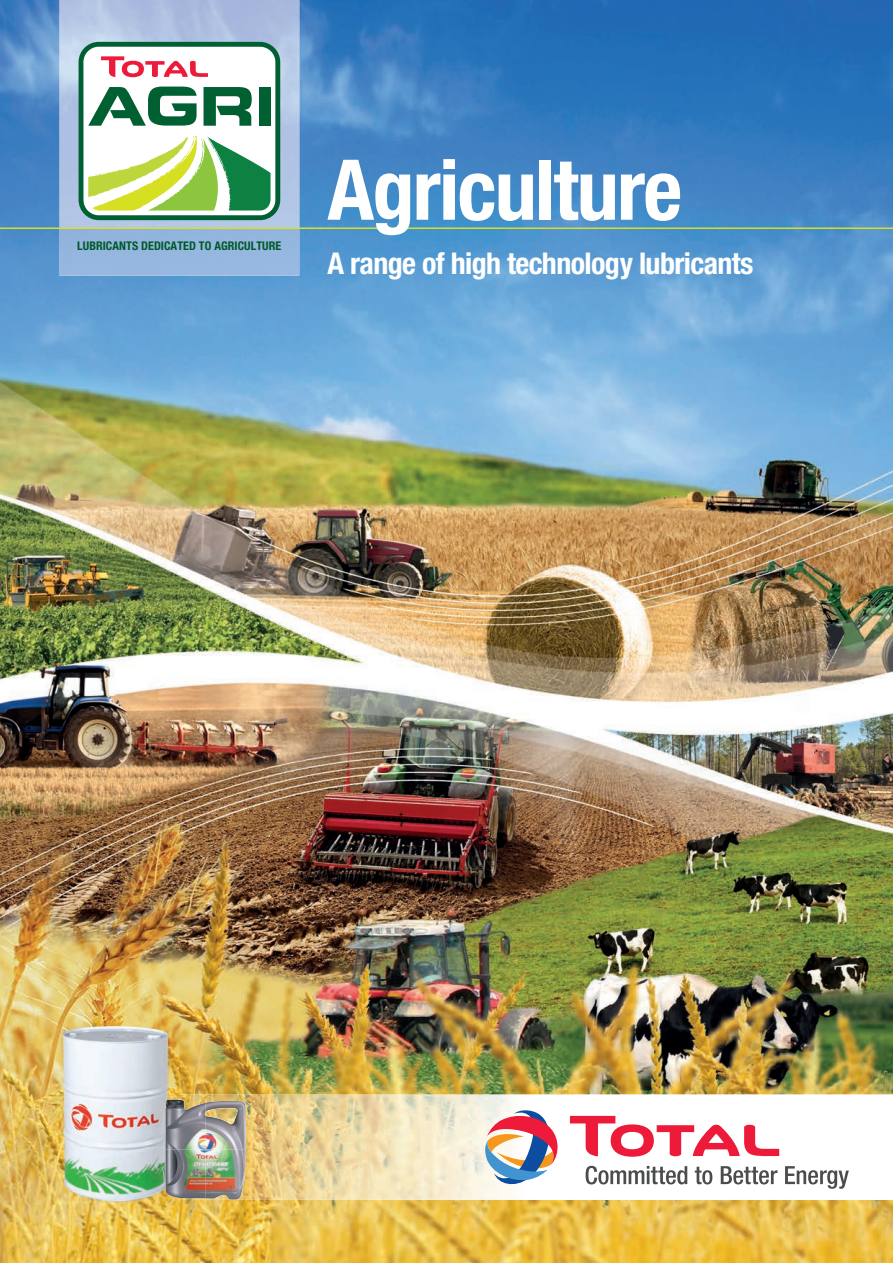
<style>
.page{position:relative;width:893px;height:1263px;background:#fff}
.page>*{position:absolute;margin:0;border:0;box-sizing:border-box;transform-origin:0 0}
.t1{font:700 condensed 84px "Helvetica Neue LT Std";letter-spacing:-.02em;color:#fff}
.t2{font:700 condensed 30px "Helvetica Neue LT Std";letter-spacing:-.02em;color:#fff}
.t3{font:700 condensed 12px "Helvetica Neue LT Std";letter-spacing:.005em;color:#005a2a}
</style>
<div class="page">
<img style="left:0;top:0;width:893px;height:1263px">
<img style="left:60px;top:0;width:239px;height:276px">
<svg style="left:79px;top:42px;width:201px;height:178px"></svg>
<hr style="left:0;top:227px;width:893px;height:2px;background:#d6df21">
<img style="left:54px;top:1016px;width:83px;height:93px">
<img style="left:137px;top:1016px;width:42px;height:78px">
<img style="left:54px;top:1109px;width:42px;height:93px">
<img style="left:96px;top:1200px;width:83px;height:2px">
<img style="left:79px;top:1094px;width:813px;height:106px">
<img style="left:165px;top:1099px;width:41px;height:99px">
<img style="left:206px;top:1101px;width:40px;height:98px">
<svg style="left:570px;top:1116px;width:209px;height:41px"></svg>
<svg style="left:484px;top:1109px;width:78px;height:80px"></svg>
<svg style="left:586px;top:1166px;width:101px;height:18px"></svg>
<svg style="left:695px;top:1167px;width:17px;height:17px"></svg>
<svg style="left:721px;top:1166px;width:56px;height:18px"></svg>
<svg style="left:785px;top:1166px;width:64px;height:23px"></svg>
<hr style="left:892px;top:1094px;width:1px;height:106px;background:#fff">
<p class="t3" style="left:77px;top:239px;width:205px">LUBRICANTS DEDICATED TO AGRICULTURE</p>
<h1 class="t1" style="left:327px;top:139px;width:356px">Agriculture</h1>
<h2 class="t2" style="left:327px;top:246px;width:428px">A range of high technology lubricants</h2>
</div>
